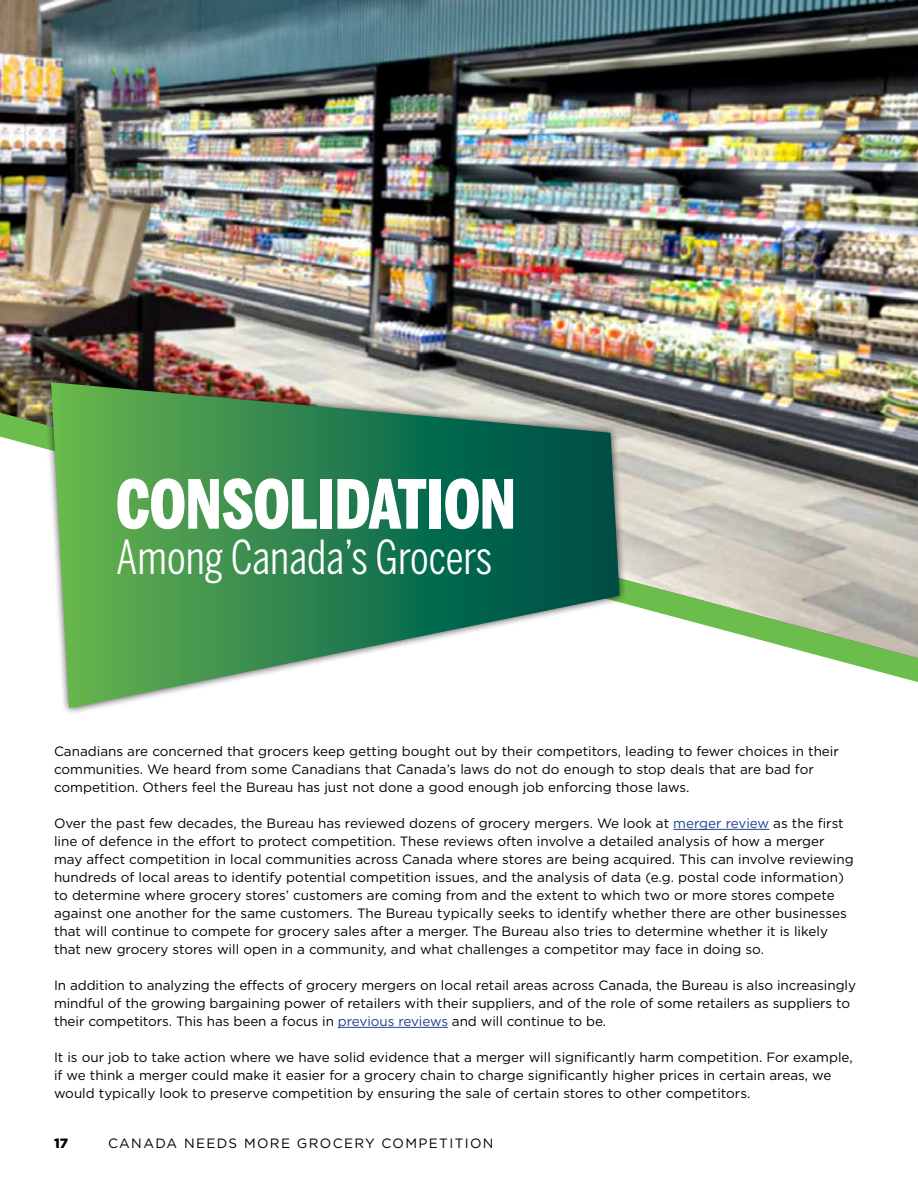
<style>
.page{position:relative;width:918px;height:1188px;background:#fff}
.page>*{position:absolute;margin:0;border:0;box-sizing:border-box;transform-origin:0 0}
.t1{font:900 67.05px "Benton Sans Comp";color:#fff}
.t2{font:46.5px "Benton Sans Comp";color:#fff}
.t3{font:13.5px/18px "Gotham";color:#000}
.t4{font:13.5px "Gotham";letter-spacing:.1em;color:#000}
.t5{font:900 13.5px "Gotham";color:#000}
.s1{color:#25408f}
</style>
<div class="page">
<hr style="left:673px;top:829px;width:96px;height:1px;background:#25408f">
<hr style="left:338px;top:1027px;width:110px;height:1px;background:#25408f">
<img style="left:0;top:0;width:918px;height:658px">
<div style="left:43px;top:374px;width:585px;height:342px;background:#000;opacity:.75"></div>
<svg style="left:51px;top:382px;width:569px;height:326px"></svg>
<h1 class="t1" style="left:116px;top:465px;width:401px">CONSOLIDATION</h1>
<h2 class="t2" style="left:116px;top:531px;width:378px">Among Canada’s Grocers</h2>
<p class="t3" style="left:54px;top:742px;width:787px">Canadians are concerned that grocers keep getting bought out by their competitors, leading to fewer choices in their communities. We heard from some Canadians that Canada’s laws do not do enough to stop deals that are bad for competition. Others feel the Bureau has just not done a good enough job enforcing those laws.</p>
<p class="t3" style="left:54px;top:814px;width:801px">Over the past few decades, the Bureau has reviewed dozens of grocery mergers. We look at <span class="s1">merger review</span> as the first line of defence in the effort to protect competition. These reviews often involve a detailed analysis of how a merger may affect competition in local communities across Canada where stores are being acquired. This can involve reviewing hundreds of local areas to identify potential competition issues, and the analysis of data (e.g. postal code information) to determine where grocery stores’ customers are coming from and the extent to which two or more stores compete against one another for the same customers. The Bureau typically seeks to identify whether there are other businesses that will continue to compete for grocery sales after a merger. The Bureau also tries to determine whether it is likely that new grocery stores will open in a community, and what challenges a competitor may face in doing so.</p>
<p class="t3" style="left:54px;top:976px;width:804px">In addition to analyzing the effects of grocery mergers on local retail areas across Canada, the Bureau is also increasingly mindful of the growing bargaining power of retailers with their suppliers, and of the role of some retailers as suppliers to their competitors. This has been a focus in <span class="s1">previous reviews</span> and will continue to be.</p>
<p class="t3" style="left:54px;top:1048px;width:800px">It is our job to take action where we have solid evidence that a merger will significantly harm competition. For example, if we think a merger could make it easier for a grocery chain to charge significantly higher prices in certain areas, we would typically look to preserve competition by ensuring the sale of certain stores to other competitors.</p>
<p class="t5" style="left:54px;top:1133px;width:15px">17</p>
<p class="t4" style="left:108px;top:1134px;width:387px">CANADA NEEDS MORE GROCERY COMPETITION</p>
</div>
